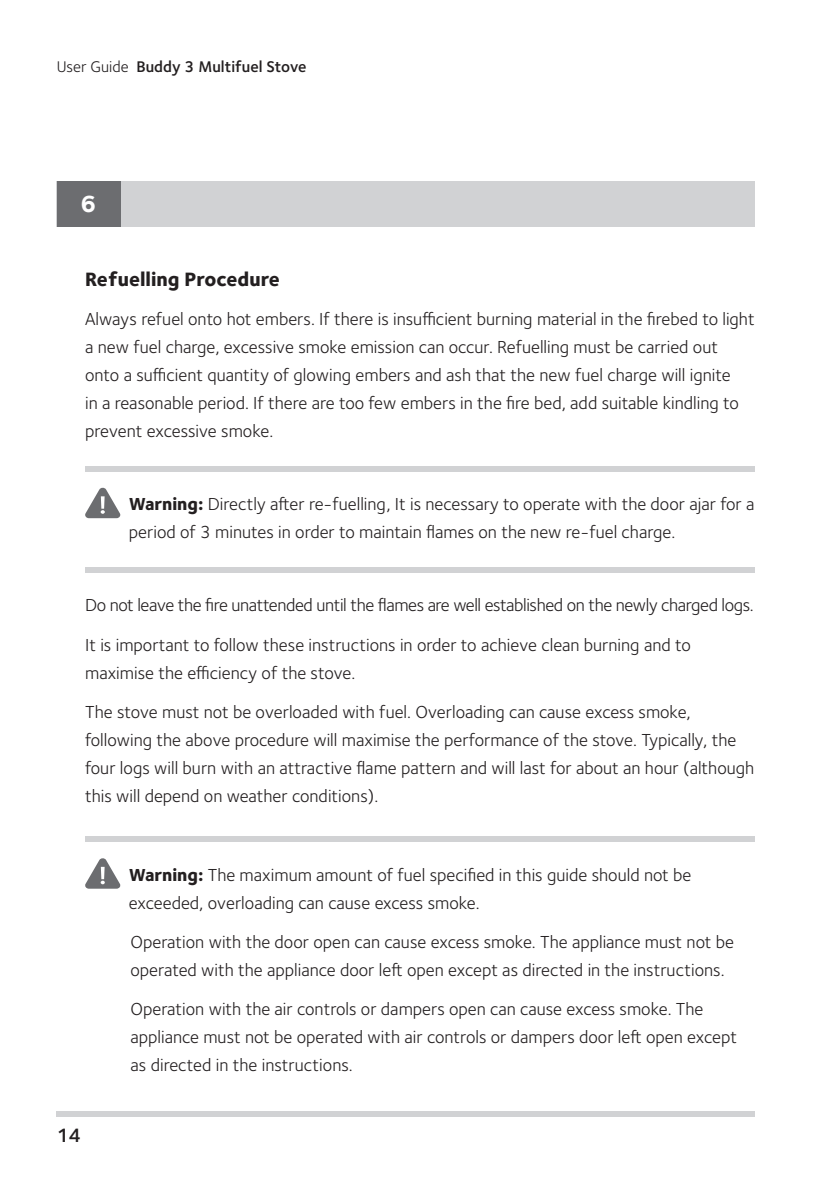
<style>
.page{position:relative;width:840px;height:1191px;background:#fff}
.page>*{position:absolute;margin:0;border:0;box-sizing:border-box;transform-origin:0 0}
.t1{font:800 24px "Foundry Sterling";color:#fff}
.t2{font:800 20px "Foundry Sterling";color:#231f20}
.t3{font:600 20px "Foundry Sterling";color:#231f20}
.t4{font:18px/28px "Foundry Sterling";color:#231f20}
.t5{font:18px "Foundry Sterling";letter-spacing:-.02em;color:#231f20}
.t6{font:600 16px "Foundry Sterling";color:#231f20}
.s1{font-weight:400}
.s2{font-weight:800}
</style>
<div class="page">
<svg style="left:85px;top:487px;width:36px;height:31px"></svg>
<svg style="left:85px;top:858px;width:36px;height:30px"></svg>
<div style="left:57px;top:1111px;width:697px;height:6px;background:#d1d2d4"></div>
<div style="left:57px;top:181px;width:697px;height:46px;background:#d1d2d4"></div>
<div style="left:57px;top:181px;width:63px;height:46px;background:#6c6d70"></div>
<div style="left:85px;top:466px;width:669px;height:5px;background:#d1d2d4"></div>
<div style="left:85px;top:567px;width:669px;height:6px;background:#d1d2d4"></div>
<div style="left:85px;top:835px;width:669px;height:6px;background:#d1d2d4"></div>
<p class="t6" style="left:57px;top:57px;width:251px"><span class="s1">User Guide</span> Buddy 3 Multifuel Stove</p>
<p class="t1" style="left:81px;top:189px;width:17px">6</p>
<p class="t2" style="left:85px;top:266px;width:196px">Refuelling Procedure</p>
<p class="t4" style="left:85px;top:305px;width:670px">Always refuel onto hot embers. If there is insufficient burning material in the firebed to light a new fuel charge, excessive smoke emission can occur. Refuelling must be carried out onto a sufficient quantity of glowing embers and ash that the new fuel charge will ignite<br>in a reasonable period. If there are too few embers in the fire bed, add suitable kindling to prevent excessive smoke.</p>
<p class="t4" style="left:129px;top:490px;width:626px"><span class="s2">Warning:</span> Directly after re-fuelling, It is necessary to operate with the door ajar for a period of 3 minutes in order to maintain flames on the new re-fuel charge.</p>
<p class="t5" style="left:85px;top:595px;width:669px">Do not leave the fire unattended until the flames are well established on the newly charged logs.</p>
<p class="t4" style="left:85px;top:630px;width:607px">It is important to follow these instructions in order to achieve clean burning and to maximise the efficiency of the stove.</p>
<p class="t4" style="left:85px;top:698px;width:670px">The stove must not be overloaded with fuel. Overloading can cause excess smoke, following the above procedure will maximise the performance of the stove. Typically, the four logs will burn with an attractive flame pattern and will last for about an hour (although this will depend on weather conditions).</p>
<p class="t3" style="left:57px;top:1123px;width:26px">14</p>
<p class="t4" style="left:129px;top:861px;width:563px"><span class="s2">Warning:</span> The maximum amount of fuel specified in this guide should not be exceeded, overloading can cause excess smoke.</p>
<p class="t4" style="left:130px;top:928px;width:604px">Operation with the door open can cause excess smoke. The appliance must not be operated with the appliance door left open except as directed in the instructions.</p>
<p class="t4" style="left:130px;top:995px;width:607px">Operation with the air controls or dampers open can cause excess smoke. The appliance must not be operated with air controls or dampers door left open except as directed in the instructions.</p>
</div>
